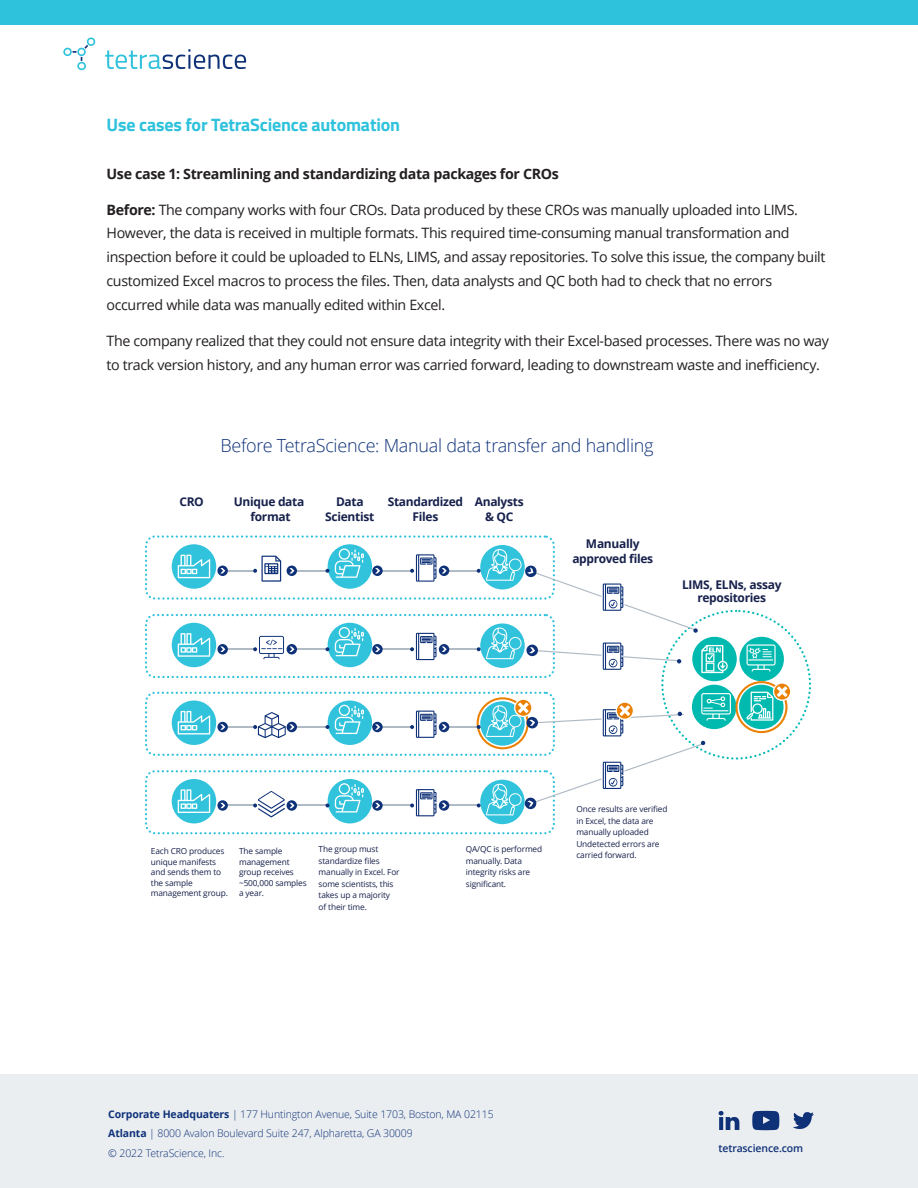
<style>
.page{position:relative;width:918px;height:1188px;background:#fff}
.page>*{position:absolute;margin:0;border:0;box-sizing:border-box;transform-origin:0 0}
.t1{font:300 18px "Open Sans";letter-spacing:-.015em;color:#0e3179}
.t2{font:700 18px "Titillium Web";letter-spacing:-.01em;color:#2fc2dc}
.t3{font:14.25px/24px "Open Sans";letter-spacing:-.025em;color:#231f20}
.t4{font:700 14.25px "Open Sans";letter-spacing:-.025em;color:#231f20}
.t5{font:700 12px/15px "Open Sans";letter-spacing:-.025em;color:#17214c;text-align:center}
.t6{font:300 10.5px/19.5px "Open Sans";letter-spacing:-.01em;color:#0e3179}
.t7{font:600 10.5px "Open Sans";letter-spacing:-.01em;color:#0e3179}
.t8{font:8.25px/11.6px "Open Sans";letter-spacing:-.015em;color:#17214c}
.s1{font-weight:700}
</style>
<div class="page">
<div style="left:0;top:0;width:918px;height:25px;background:#2fc2dc"></div>
<svg style="left:63px;top:37px;width:183px;height:33px"></svg>
<div style="left:0;top:1075px;width:918px;height:113px;background:#ebeef0"></div>
<svg style="left:752px;top:1111px;width:27px;height:19px"></svg>
<svg style="left:719px;top:1111px;width:20px;height:19px"></svg>
<svg style="left:793px;top:1112px;width:21px;height:17px"></svg>
<div style="left:145px;top:535px;width:410px;height:65px;border:2px dashed #2fc2dc;border-radius:9px"></div>
<div style="left:145px;top:614px;width:410px;height:64px;border:2px dashed #2fc2dc;border-radius:9px"></div>
<div style="left:145px;top:692px;width:410px;height:64px;border:2px dashed #2fc2dc;border-radius:9px"></div>
<div style="left:145px;top:770px;width:410px;height:64px;border:2px dashed #2fc2dc;border-radius:9px"></div>
<div style="left:172px;top:544px;width:44px;height:45px;background:#31c2dc;border-radius:50%"></div>
<svg style="left:178px;top:555px;width:32px;height:23px"></svg>
<div style="left:328px;top:544px;width:44px;height:45px;background:#31c2dc;border-radius:50%"></div>
<svg style="left:335px;top:548px;width:29px;height:30px"></svg>
<div style="left:480px;top:545px;width:45px;height:44px;background:#31c2dc;border-radius:50%"></div>
<svg style="left:217px;top:566px;width:11px;height:10px"></svg>
<svg style="left:220px;top:556px;width:61px;height:26px"></svg>
<hr style="left:377px;top:570px;width:34px;height:1px;background:#b1bbc6">
<svg style="left:372px;top:566px;width:11px;height:10px"></svg>
<svg style="left:375px;top:568px;width:5px;height:5px"></svg>
<hr style="left:444px;top:570px;width:34px;height:1px;background:#b1bbc6">
<svg style="left:439px;top:566px;width:10px;height:10px"></svg>
<hr style="left:292px;top:570px;width:35px;height:1px;background:#b1bbc6">
<svg style="left:326px;top:569px;width:3px;height:4px"></svg>
<svg style="left:287px;top:566px;width:10px;height:10px"></svg>
<svg style="left:289px;top:568px;width:5px;height:5px"></svg>
<svg style="left:410px;top:554px;width:37px;height:28px"></svg>
<div style="left:172px;top:623px;width:44px;height:44px;background:#31c2dc;border-radius:50%"></div>
<svg style="left:178px;top:633px;width:32px;height:24px"></svg>
<div style="left:328px;top:623px;width:44px;height:44px;background:#31c2dc;border-radius:50%"></div>
<svg style="left:335px;top:627px;width:29px;height:29px"></svg>
<svg style="left:217px;top:644px;width:11px;height:10px"></svg>
<hr style="left:377px;top:649px;width:34px;height:1px;background:#b1bbc6">
<svg style="left:372px;top:644px;width:11px;height:10px"></svg>
<svg style="left:375px;top:647px;width:5px;height:5px"></svg>
<hr style="left:444px;top:649px;width:34px;height:1px;background:#b1bbc6">
<svg style="left:439px;top:644px;width:10px;height:10px"></svg>
<hr style="left:292px;top:649px;width:35px;height:1px;background:#b1bbc6">
<svg style="left:326px;top:647px;width:3px;height:4px"></svg>
<svg style="left:287px;top:644px;width:10px;height:10px"></svg>
<svg style="left:220px;top:636px;width:74px;height:23px"></svg>
<svg style="left:410px;top:633px;width:37px;height:27px"></svg>
<div style="left:172px;top:701px;width:44px;height:44px;background:#31c2dc;border-radius:50%"></div>
<svg style="left:178px;top:711px;width:32px;height:23px"></svg>
<div style="left:328px;top:701px;width:44px;height:44px;background:#31c2dc;border-radius:50%"></div>
<svg style="left:335px;top:705px;width:29px;height:29px"></svg>
<hr style="left:227px;top:726px;width:27px;height:2px;background:#b1bbc6">
<svg style="left:217px;top:722px;width:11px;height:10px"></svg>
<svg style="left:220px;top:724px;width:5px;height:6px"></svg>
<hr style="left:377px;top:726px;width:34px;height:2px;background:#b1bbc6">
<div style="left:372px;top:722px;width:11px;height:10px;background:#0e3178;border-radius:50%"></div>
<svg style="left:375px;top:724px;width:5px;height:6px"></svg>
<hr style="left:444px;top:726px;width:34px;height:2px;background:#b1bbc6">
<svg style="left:439px;top:722px;width:10px;height:10px"></svg>
<hr style="left:292px;top:726px;width:35px;height:2px;background:#b1bbc6">
<svg style="left:326px;top:725px;width:3px;height:4px"></svg>
<svg style="left:287px;top:722px;width:10px;height:10px"></svg>
<svg style="left:253px;top:712px;width:41px;height:26px"></svg>
<svg style="left:410px;top:711px;width:37px;height:27px"></svg>
<div style="left:172px;top:779px;width:44px;height:44px;background:#31c2dc;border-radius:50%"></div>
<svg style="left:178px;top:789px;width:32px;height:24px"></svg>
<div style="left:328px;top:779px;width:44px;height:44px;background:#31c2dc;border-radius:50%"></div>
<svg style="left:335px;top:783px;width:29px;height:30px"></svg>
<div style="left:480px;top:780px;width:45px;height:44px;background:#31c2dc;border-radius:50%"></div>
<svg style="left:217px;top:800px;width:11px;height:11px"></svg>
<hr style="left:377px;top:805px;width:34px;height:1px;background:#b1bbc6">
<svg style="left:372px;top:800px;width:11px;height:11px"></svg>
<svg style="left:375px;top:803px;width:5px;height:5px"></svg>
<hr style="left:444px;top:805px;width:34px;height:1px;background:#b1bbc6">
<div style="left:439px;top:800px;width:10px;height:11px;background:#0e3178;border-radius:50%"></div>
<hr style="left:292px;top:805px;width:35px;height:1px;background:#b1bbc6">
<svg style="left:287px;top:800px;width:10px;height:11px"></svg>
<svg style="left:410px;top:789px;width:37px;height:27px"></svg>
<svg style="left:220px;top:791px;width:74px;height:26px"></svg>
<div style="left:692px;top:637px;width:45px;height:44px;background:#00b9af;border-radius:50%"></div>
<div style="left:739px;top:637px;width:45px;height:44px;background:#00b9af;border-radius:50%"></div>
<svg style="left:747px;top:644px;width:29px;height:28px"></svg>
<svg style="left:477px;top:549px;width:251px;height:124px"></svg>
<svg style="left:477px;top:681px;width:313px;height:135px"></svg>
<p class="t2" style="left:107px;top:110px;width:295px">Use cases for TetraScience automation</p>
<p class="t4" style="left:107px;top:163px;width:454px">Use case 1: Streamlining and standardizing data packages for CROs</p>
<p class="t3" style="left:107px;top:197px;width:721px"><span class="s1">Before:</span> The company works with four CROs. Data produced by these CROs was manually uploaded into LIMS.<br>However, the data is received in multiple formats. This required time-consuming manual transformation and inspection before it could be uploaded to ELNs, LIMS, and assay repositories. To solve this issue, the company built customized Excel macros to process the files. Then, data analysts and QC both had to check that no errors occurred while data was manually edited within Excel.</p>
<p class="t3" style="left:107px;top:329px;width:724px">The company realized that they could not ensure data integrity with their Excel-based processes. There was no way to track version history, and any human error was carried forward, leading to downstream waste and inefficiency.</p>
<p class="t1" style="left:220px;top:433px;width:435px">Before TetraScience: Manual data transfer and handling</p>
<p class="t5" style="left:179px;top:494px;width:26px">CRO</p>
<p class="t5" style="left:325px;top:494px;width:51px">Data<br>Scientist</p>
<p class="t5" style="left:475px;top:494px;width:50px">Analysts &amp; QC</p>
<p class="t5" style="left:234px;top:494px;width:72px">Unique data format</p>
<p class="t5" style="left:388px;top:494px;width:77px">Standardized<br>Files</p>
<p class="t5" style="left:572px;top:536px;width:82px">Manually approved files</p>
<p class="t5" style="left:682px;top:577px;width:101px;line-height:13.5px">LIMS, ELNs, assay repositories</p>
<p class="t8" style="left:151px;top:846px;width:79px;line-height:10.5px">Each CRO produces unique manifests and sends them to the sample management group.</p>
<p class="t8" style="left:239px;top:846px;width:69px;line-height:10.5px">The sample management group receives ~500,000 samples a year.</p>
<p class="t8" style="left:466px;top:843px;width:78px">QA/QC is performed manually. Data integrity risks are significant.</p>
<p class="t8" style="left:319px;top:843px;width:82px">The group must standardize files manually in Excel. For some scientists, this takes up a majority of their time.</p>
<p class="t8" style="left:576px;top:803px;width:93px">Once results are verified in Excel, the data are manually uploaded<br>Undetected errors are carried forward.</p>
<p class="t6" style="left:108px;top:1104px;width:387px"><span class="s1">Corporate Headquaters</span> | 177 Huntington Avenue, Suite 1703, Boston, MA 02115<br><span class="s1">Atlanta</span> | 8000 Avalon Boulevard Suite 247, Alpharetta, GA 30009<br>© 2022 TetraScience, Inc.</p>
<p class="t7" style="left:718px;top:1141px;width:86px">tetrascience.com</p>
</div>
